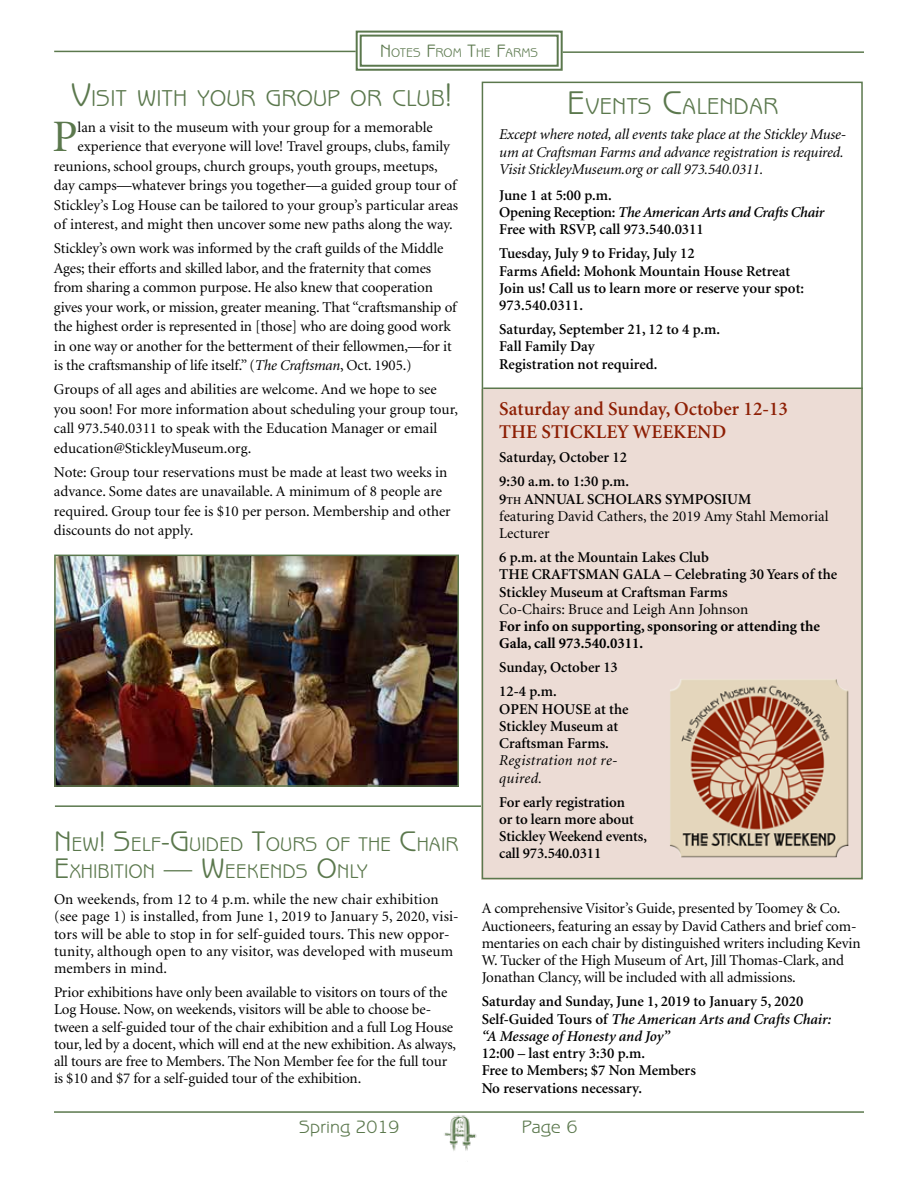
<style>
.page{position:relative;width:918px;height:1188px;background:#fff}
.page>*{position:absolute;margin:0;border:0;box-sizing:border-box;transform-origin:0 0}
.t1{font:45px "Minion";color:#5b784d}
.t2{font:23.1px "Benguiat Gothic";color:#5b784d}
.t3{font:19.95px/27px "Benguiat Gothic";color:#5b784d}
.t4{font:600 19.5px/23.4px "Minion";color:#8d1f04}
.t5{font:18px "Benguiat Gothic";color:#5b784d}
.t6{font:15px/17.2px "Minion";letter-spacing:-.005em;color:#000}
.t7{font:600 15px/17.2px "Minion";color:#000}
.t8{font:italic 15px/17.2px "Minion";letter-spacing:-.01em;color:#000}
.t9{font:700 15px/17.2px "Minion";color:#000}
.t10{font:italic 15px/17.2px "Minion";letter-spacing:.02em;color:#000}
.t11{font:12.6px "Benguiat Gothic";color:#5b784d}
.s1{font-size:18px}
.s2{font-size:33px}
.s3{font-style:italic}
.s4{font-size:28.5px}
.s5{font-weight:600}
.s6{font-weight:600;font-size:10.5px}
</style>
<div class="page">
<hr style="left:54px;top:51px;width:302px;height:1px;background:#5b784d">
<svg style="left:355px;top:30px;width:208px;height:41px"></svg>
<div style="left:360px;top:35px;width:199px;height:32px;border:2px solid #5b784d"></div>
<hr style="left:563px;top:51px;width:301px;height:2px;background:#5b784d">
<img style="left:444px;top:1115px;width:33px;height:36px">
<hr style="left:54px;top:1111px;width:810px;height:2px;background:#5b784d">
<img style="left:57px;top:558px;width:399px;height:226px">
<div style="left:54px;top:555px;width:405px;height:232px;border:2px solid #5b784d"></div>
<hr style="left:55px;top:805px;width:434px;height:2px;background:#5b784d">
<div style="left:482px;top:389px;width:381px;height:490px;background:#ecdcd5"></div>
<hr style="left:483px;top:388px;width:380px;height:1px;background:#5b784d">
<div style="left:482px;top:82px;width:381px;height:797px;border:2px solid #5b784d"></div>
<img style="left:670px;top:679px;width:178px;height:178px">
<p class="t11" style="left:380px;top:46px;width:160px"><span class="s1">N</span>OTES <span class="s1">F</span>ROM <span class="s1">T</span>HE <span class="s1">F</span>ARMS</p>
<h2 class="t2" style="left:71px;top:85px;width:383px"><span class="s2">V</span>ISIT WITH YOUR GROUP OR CLUB<span class="s2">!</span></h2>
<h1 class="t1" style="left:52px;top:115px;width:27px">P</h1>
<p class="t6" style="left:78px;top:119px;width:357px">lan a visit to the museum with your group for a memorable</p>
<p class="t6" style="left:78px;top:138px;width:374px">experience that everyone will love! Travel groups, clubs, family</p>
<p class="t6" style="left:54px;top:158px;width:385px">reunions, school groups, church groups, youth groups, meetups,</p>
<p class="t6" style="left:54px;top:177px;width:404px">day camps—whatever brings you together—a guided group tour of</p>
<p class="t6" style="left:54px;top:197px;width:406px">Stickley’s Log House can be tailored to your group’s particular areas</p>
<p class="t6" style="left:54px;top:216px;width:400px">of interest, and might then uncover some new paths along the way.</p>
<p class="t6" style="left:54px;top:239px;width:404px;line-height:19.5px">Stickley’s own work was informed by the craft guilds of the Middle Ages; their efforts and skilled labor, and the fraternity that comes from sharing a common purpose. He also knew that cooperation gives your work, or mission, greater meaning. That “craftsmanship of the highest order is represented in [those] who are doing good work in one way or another for the betterment of their fellowmen,—for it is the craftsmanship of life itself.” (<span class="s3">The Craftsman</span>, Oct. 1905.)</p>
<p class="t6" style="left:54px;top:380px;width:405px;line-height:19.5px">Groups of all ages and abilities are welcome. And we hope to see you soon! For more information about scheduling your group tour, call 973.540.0311 to speak with the Education Manager or email education@StickleyMuseum.org.</p>
<p class="t6" style="left:54px;top:463px;width:398px;line-height:19.5px">Note: Group tour reservations must be made at least two weeks in advance. Some dates are unavailable. A minimum of 8 people are required. Group tour fee is $10 per person. Membership and other discounts do not apply.</p>
<h3 class="t3" style="left:54px;top:831px;width:406px"><span class="s4">N</span>EW<span class="s4">! S</span>ELF<span class="s4">-G</span>UIDED <span class="s4">T</span>OURS OF THE <span class="s4">C</span>HAIR<br><span class="s4">E</span>XHIBITION <span class="s4">— W</span>EEKENDS <span class="s4">O</span>NLY</h3>
<p class="t6" style="left:54px;top:891px;width:406px">On weekends, from 12 to 4 p.m. while the new chair exhibition (see page 1) is installed, from June 1, 2019 to January 5, 2020, visi&shy;tors will be able to stop in for self-guided tours. This new oppor&shy;tunity, although open to any visitor, was developed with museum members in mind.</p>
<p class="t6" style="left:54px;top:984px;width:404px">Prior exhibitions have only been available to visitors on tours of the Log House. Now, on weekends, visitors will be able to choose be&shy;tween a self-guided tour of the chair exhibition and a full Log House tour, led by a docent, which will end at the new exhibition. As always, all tours are free to Members. The Non Member fee for the full tour is $10 and $7 for a self-guided tour of the exhibition.</p>
<h2 class="t2" style="left:567px;top:92px;width:213px"><span class="s2">E</span>VENTS <span class="s2">C</span>ALENDAR</h2>
<p class="t8" style="left:499px;top:127px;width:348px">Except where noted, all events take place at the Stickley Muse&shy;um at Craftsman Farms and advance registration is required.<br>Visit StickleyMuseum.org or call 973.540.0311.</p>
<p class="t7" style="left:499px;top:187px;width:327px">June 1 at 5:00 p.m.<br>Opening Reception: <span class="s3">The American Arts and Crafts Chair<br></span>Free with RSVP, call 973.540.0311</p>
<p class="t7" style="left:499px;top:245px;width:306px">Tuesday, July 9 to Friday, July 12<br>Farms Afield: Mohonk Mountain House Retreat Join us! Call us to learn more or reserve your spot:<br>973.540.0311.</p>
<p class="t7" style="left:499px;top:321px;width:222px">Saturday, September 21, 12 to 4 p.m.<br>Fall Family Day<br>Registration not required.</p>
<h3 class="t4" style="left:499px;top:398px;width:290px">Saturday and Sunday, October 12-13<br>The Stickley Weekend</h3>
<p class="t7" style="left:499px;top:446px;width:131px;line-height:24px">Saturday, October 12<br>9:30 a.m. to 1:30 p.m.</p>
<p class="t6" style="left:499px;top:491px;width:331px"><span class="s5">9</span><span class="s6">th</span> <span class="s5">Annual Scholars Symposium<br></span>featuring David Cathers, the 2019 Amy Stahl Memorial<br>Lecturer</p>
<p class="t7" style="left:499px;top:549px;width:339px">6 p.m. at the Mountain Lakes Club<br>The Craftsman Gala – Celebrating 30 Years of the<br>Stickley Museum at Craftsman Farms</p>
<p class="t6" style="left:499px;top:601px;width:250px">Co-Chairs: Bruce and Leigh Ann Johnson</p>
<p class="t9" style="left:499px;top:618px;width:322px">For info on supporting, sponsoring or attending the<br>Gala, call 973.540.0311.</p>
<p class="t7" style="left:499px;top:656px;width:120px;line-height:24px">Sunday, October 13<br>12-4 p.m.</p>
<p class="t7" style="left:499px;top:701px;width:131px">Open House at the<br>Stickley Museum at<br>Craftsman Farms.</p>
<p class="t10" style="left:499px;top:753px;width:120px">Registration not re&shy;quired.</p>
<p class="t7" style="left:499px;top:794px;width:149px">For early registration<br>or to learn more about<br>Stickley Weekend events, call 973.540.0311</p>
<p class="t6" style="left:482px;top:901px;width:380px">A comprehensive Visitor’s Guide, presented by Toomey &amp; Co.<br>Auctioneers, featuring an essay by David Cathers and brief com&shy;mentaries on each chair by distinguished writers including Kevin W. Tucker of the High Museum of Art, Jill Thomas-Clark, and Jonathan Clancy, will be included with all admissions.</p>
<p class="t7" style="left:482px;top:993px;width:351px">Saturday and Sunday, June 1, 2019 to January 5, 2020<br>Self-Guided Tours of <span class="s3">The American Arts and Crafts Chair: “A Message of Honesty and Joy”</span></p>
<p class="t7" style="left:482px;top:1045px;width:216px">12:00 – last entry 3:30 p.m.<br>Free to Members; $7 Non Members<br>No reservations necessary.</p>
<p class="t5" style="left:299px;top:1117px;width:102px">Spring 2019</p>
<p class="t5" style="left:522px;top:1117px;width:57px">Page 6</p>
</div>
